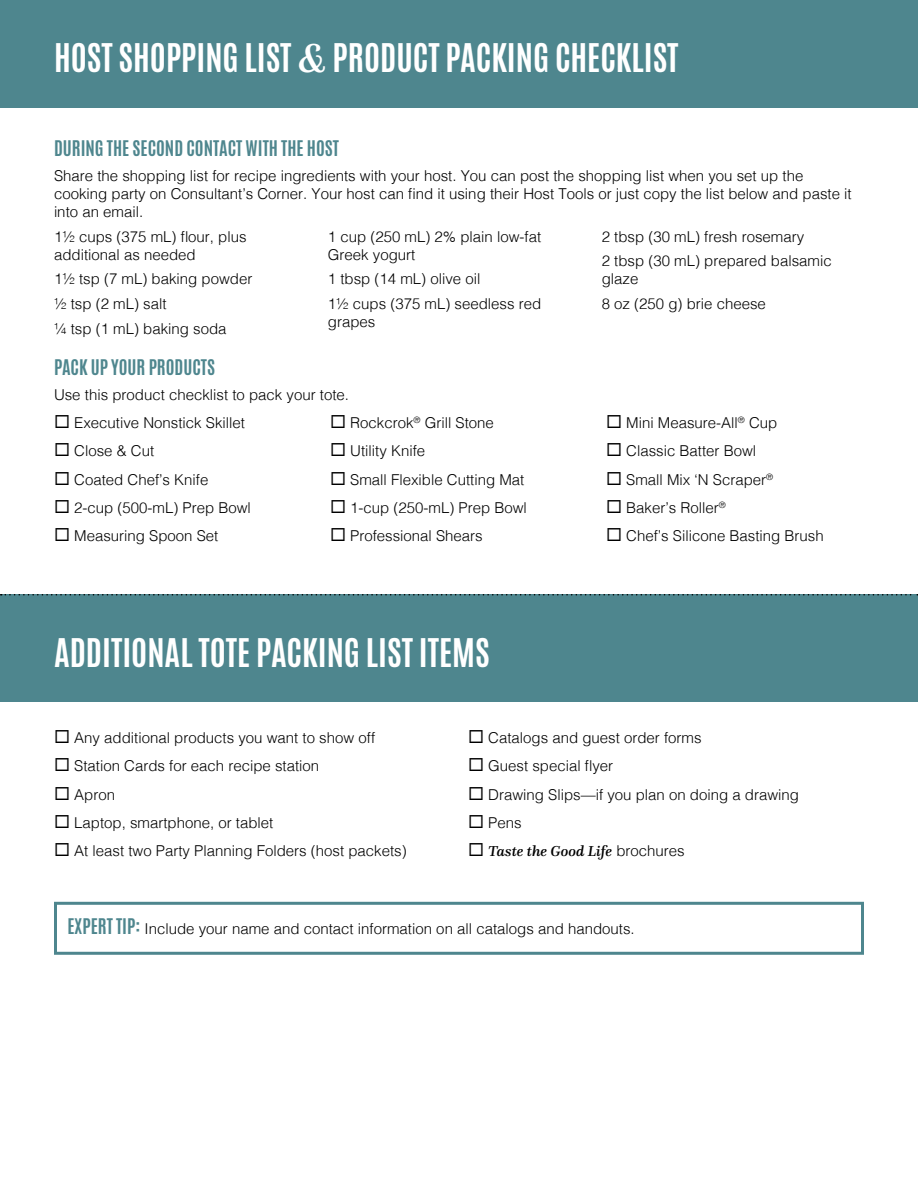
<style>
.page{position:relative;width:918px;height:1188px;background:#fff}
.page>*{position:absolute;margin:0;border:0;box-sizing:border-box;transform-origin:0 0}
.t1{font:700 33px "Antonio";color:#fff}
.t2{font:700 18px "Antonio";color:#4e868e}
.t3{font:300 15px/24.8px "Helvetica";color:#000}
.t4{font:italic 500 15px "Questa";color:#000}
.s1{font-family:"Questa";font-weight:500;font-style:italic;font-size:42px}
.s2{font-family:"Helvetica";font-weight:300;font-style:normal}
.s3{font-family:"Antonio";font-weight:700;font-size:18px;color:#4e868e}
</style>
<div class="page">
<div style="left:0;top:0;width:918px;height:108px;background:#4e868e"></div>
<div style="left:0;top:594px;width:918px;height:108px;background:#4e868e"></div>
<div style="left:54px;top:902px;width:810px;height:53px;border:3px solid #4e868e"></div>
<svg style="left:1px;top:594px;width:917px;height:2px"></svg>
<h1 class="t1" style="left:54px;top:33px;width:626px">HOST SHOPPING LIST <span class="s1">&amp;</span> PRODUCT PACKING CHECKLIST</h1>
<p class="t2" style="left:54px;top:135px;width:286px">DURING THE SECOND CONTACT WITH THE HOST</p>
<p class="t3" style="left:54px;top:165px;width:799px;line-height:18px">Share the shopping list for recipe ingredients with your host. You can post the shopping list when you set up the cooking party on Consultant’s Corner. Your host can find it using their Host Tools or just copy the list below and paste it into an email.</p>
<p class="t3" style="left:54px;top:226px;width:194px;line-height:18px">1½ cups (375 mL) flour, plus additional as needed</p>
<p class="t3" style="left:54px;top:266px;width:200px">1½ tsp (7 mL) baking powder ½ tsp (2 mL) salt<br>¼ tsp (1 mL) baking soda</p>
<p class="t3" style="left:328px;top:226px;width:215px;line-height:18px">1 cup (250 mL) 2% plain low-fat<br>Greek yogurt</p>
<p class="t3" style="left:328px;top:266px;width:215px">1 tbsp (14 mL) olive oil<br>1½ cups (375 mL) seedless red</p>
<p class="t3" style="left:328px;top:308px;width:49px">grapes</p>
<p class="t3" style="left:602px;top:223px;width:232px">2 tbsp (30 mL) fresh rosemary<br>2 tbsp (30 mL) prepared balsamic</p>
<p class="t3" style="left:602px;top:266px;width:166px">glaze<br>8 oz (250 g) brie cheese</p>
<p class="t2" style="left:54px;top:354px;width:162px">PACK UP YOUR PRODUCTS</p>
<p class="t3" style="left:54px;top:381px;width:297px">Use this product checklist to pack your tote.</p>
<p class="t3" style="left:54px;top:409px;width:193px">◻ Executive Nonstick Skillet</p>
<p class="t3" style="left:54px;top:438px;width:102px">◻ Close &amp; Cut</p>
<p class="t3" style="left:54px;top:466px;width:156px">◻ Coated Chef’s Knife</p>
<p class="t3" style="left:54px;top:494px;width:198px">◻ 2-cup (500-mL) Prep Bowl</p>
<p class="t3" style="left:54px;top:523px;width:166px">◻ Measuring Spoon Set</p>
<p class="t3" style="left:330px;top:409px;width:165px">◻ Rockcrok<sup>®</sup> Grill Stone</p>
<p class="t3" style="left:330px;top:438px;width:97px">◻ Utility Knife</p>
<p class="t3" style="left:330px;top:466px;width:196px">◻ Small Flexible Cutting Mat</p>
<p class="t3" style="left:330px;top:494px;width:198px">◻ 1-cup (250-mL) Prep Bowl</p>
<p class="t3" style="left:330px;top:523px;width:154px">◻ Professional Shears</p>
<h1 class="t1" style="left:54px;top:628px;width:437px">ADDITIONAL TOTE PACKING LIST ITEMS</h1>
<p class="t3" style="left:606px;top:409px;width:173px">◻ Mini Measure-All<sup>®</sup> Cup</p>
<p class="t3" style="left:606px;top:438px;width:152px">◻ Classic Batter Bowl</p>
<p class="t3" style="left:606px;top:466px;width:169px">◻ Small Mix ‘N Scraper<sup>®</sup></p>
<p class="t3" style="left:606px;top:494px;width:121px">◻ Baker’s Roller<sup>®</sup></p>
<p class="t3" style="left:606px;top:523px;width:219px">◻ Chef’s Silicone Basting Brush</p>
<p class="t3" style="left:54px;top:724px;width:323px">◻ Any additional products you want to show off</p>
<p class="t3" style="left:54px;top:752px;width:267px">◻ Station Cards for each recipe station</p>
<p class="t3" style="left:54px;top:781px;width:63px">◻ Apron</p>
<p class="t3" style="left:54px;top:809px;width:221px">◻ Laptop, smartphone, or tablet</p>
<p class="t3" style="left:54px;top:838px;width:354px">◻ At least two Party Planning Folders (host packets)</p>
<p class="t3" style="left:468px;top:724px;width:235px">◻ Catalogs and guest order forms</p>
<p class="t3" style="left:468px;top:752px;width:147px">◻ Guest special flyer</p>
<p class="t3" style="left:468px;top:781px;width:333px">◻ Drawing Slips—if you plan on doing a drawing</p>
<p class="t3" style="left:468px;top:809px;width:55px">◻ Pens</p>
<p class="t4" style="left:468px;top:842px;width:218px">◻ Taste the Good Life <span class="s2">brochures</span></p>
<p class="t3" style="left:68px;top:916px;width:569px"><span class="s3">EXPERT TIP:</span> Include your name and contact information on all catalogs and handouts.</p>
</div>
